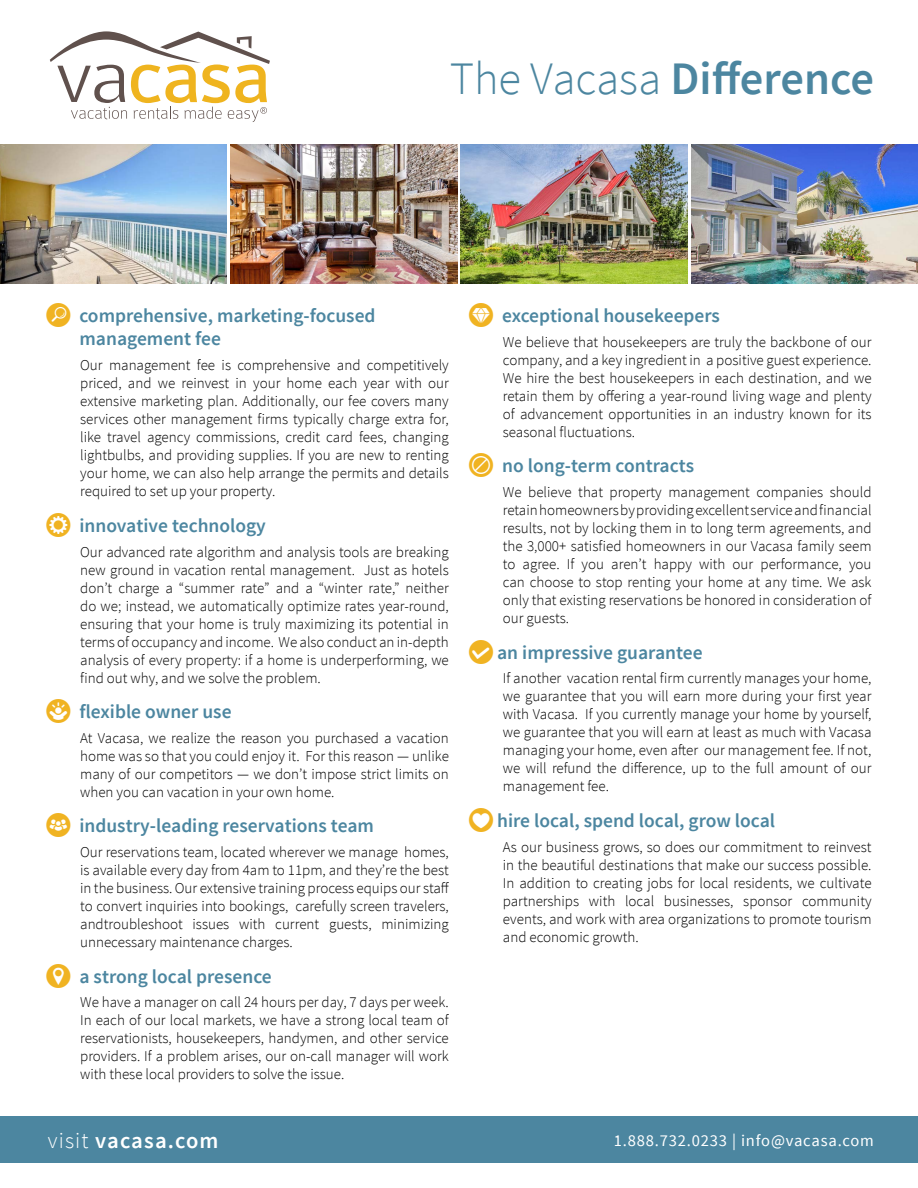
<style>
.page{position:relative;width:918px;height:1188px;background:#fff}
.page>*{position:absolute;margin:0;border:0;box-sizing:border-box;transform-origin:0 0}
.t1{font:600 46.5px "Source Sans Pro";color:#4c86a0}
.t2{font:600 22.5px "Source Sans Pro";letter-spacing:.05em;color:#fff}
.t3{font:600 19.5px/23.4px "Source Sans Pro";color:#4c86a0}
.t4{font:16.5px "Source Sans Pro";letter-spacing:.05em;color:#fff}
.t5{font:300 15px/18px "Source Sans Pro";color:#000;text-align:justify}
.s1{font-weight:300}
.s2{font-family:"Vacasa Icons General";font-weight:700;font-size:24px;color:#f0b322}
</style>
<div class="page">
<div style="left:0;top:1116px;width:918px;height:47px;background:#4c86a0"></div>
<svg style="left:50px;top:31px;width:220px;height:91px"></svg>
<img style="left:0;top:145px;width:227px;height:139px">
<img style="left:461px;top:145px;width:227px;height:139px">
<img style="left:230px;top:145px;width:227px;height:139px">
<img style="left:691px;top:145px;width:227px;height:139px">
<h1 class="t1" style="left:450px;top:49px;width:426px"><span class="s1">The Vacasa</span> Difference</h1>
<h3 class="t3" style="left:79px;top:304px;width:298px;text-indent:-33px"><span class="s2">J</span> comprehensive, marketing-focused management fee</h3>
<p class="t5" style="left:80px;top:356px;width:370px">Our management fee is comprehensive and competitively priced, and we reinvest in your home each year with our extensive marketing plan. Additionally, our fee covers many services other management firms typically charge extra for, like travel agency commissions, credit card fees, changing lightbulbs, and providing supplies. If you are new to renting your home, we can also help arrange the permits and details required to set up your property.</p>
<h3 class="t3" style="left:46px;top:514px;width:221px"><span class="s2">G</span> innovative technology</h3>
<p class="t5" style="left:80px;top:543px;width:370px">Our advanced rate algorithm and analysis tools are breaking new ground in vacation rental management. Just as hotels don’t charge a “summer rate” and a “winter rate,” neither do we; instead, we automatically optimize rates year-round, ensuring that your home is truly maximizing its potential in terms of occupancy and income. We also conduct an in-depth analysis of every property: if a home is underperforming, we find out why, and we solve the problem.</p>
<h3 class="t3" style="left:46px;top:700px;width:187px"><span class="s2">^</span> flexible owner use</h3>
<p class="t5" style="left:80px;top:729px;width:370px">At Vacasa, we realize the reason you purchased a vacation home was so that you could enjoy it. For this reason — unlike many of our competitors — we don’t impose strict limits on when you can vacation in your own home.</p>
<h3 class="t3" style="left:46px;top:815px;width:329px"><span class="s2">]</span> industry-leading reservations team</h3>
<p class="t5" style="left:80px;top:843px;width:371px">Our reservations team, located wherever we manage homes, is available every day from 4am to 11pm, and they’re the best in the business. Our extensive training process equips our staff to convert inquiries into bookings, carefully screen travelers, andtroubleshoot issues with current guests, minimizing unnecessary maintenance charges.</p>
<h3 class="t3" style="left:46px;top:965px;width:227px"><span class="s2">A</span> a strong local presence</h3>
<p class="t5" style="left:80px;top:994px;width:370px">We have a manager on call 24 hours per day, 7 days per week.<br>In each of our local markets, we have a strong local team of reservationists, housekeepers, handymen, and other service providers. If a problem arises, our on-call manager will work with these local providers to solve the issue.</p>
<h3 class="t3" style="left:469px;top:304px;width:252px"><span class="s2">Z</span> exceptional housekeepers</h3>
<p class="t5" style="left:503px;top:333px;width:370px">We believe that housekeepers are truly the backbone of our company, and a key ingredient in a positive guest experience.<br>We hire the best housekeepers in each destination, and we retain them by offering a year-round living wage and plenty of advancement opportunities in an industry known for its seasonal fluctuations.</p>
<h3 class="t3" style="left:469px;top:455px;width:227px"><span class="s2">O</span> no long-term contracts</h3>
<p class="t5" style="left:503px;top:483px;width:370px">We believe that property management companies should retain homeowners by providing excellent service and financial results, not by locking them in to long term agreements, and the 3,000+ satisfied homeowners in our Vacasa family seem to agree. If you aren’t happy with our performance, you can choose to stop renting your home at any time. We ask only that existing reservations be honored in consideration of our guests.</p>
<h3 class="t3" style="left:469px;top:641px;width:235px"><span class="s2">/</span> an impressive guarantee</h3>
<p class="t5" style="left:503px;top:670px;width:370px">If another vacation rental firm currently manages your home, we guarantee that you will earn more during your first year with Vacasa. If you currently manage your home by yourself, we guarantee that you will earn at least as much with Vacasa managing your home, even after our management fee. If not, we will refund the difference, up to the full amount of our management fee.</p>
<h3 class="t3" style="left:469px;top:809px;width:308px"><span class="s2">)</span> hire local, spend local, grow local</h3>
<p class="t5" style="left:503px;top:838px;width:370px">As our business grows, so does our commitment to reinvest in the beautiful destinations that make our success possible.<br>In addition to creating jobs for local residents, we cultivate partnerships with local businesses, sponsor community events, and work with area organizations to promote tourism and economic growth.</p>
<h2 class="t2" style="left:48px;top:1126px;width:172px"><span class="s1">visit</span> vacasa.com</h2>
<p class="t4" style="left:614px;top:1130px;width:262px">1.888.732.0233 | info@vacasa.com</p>
</div>
